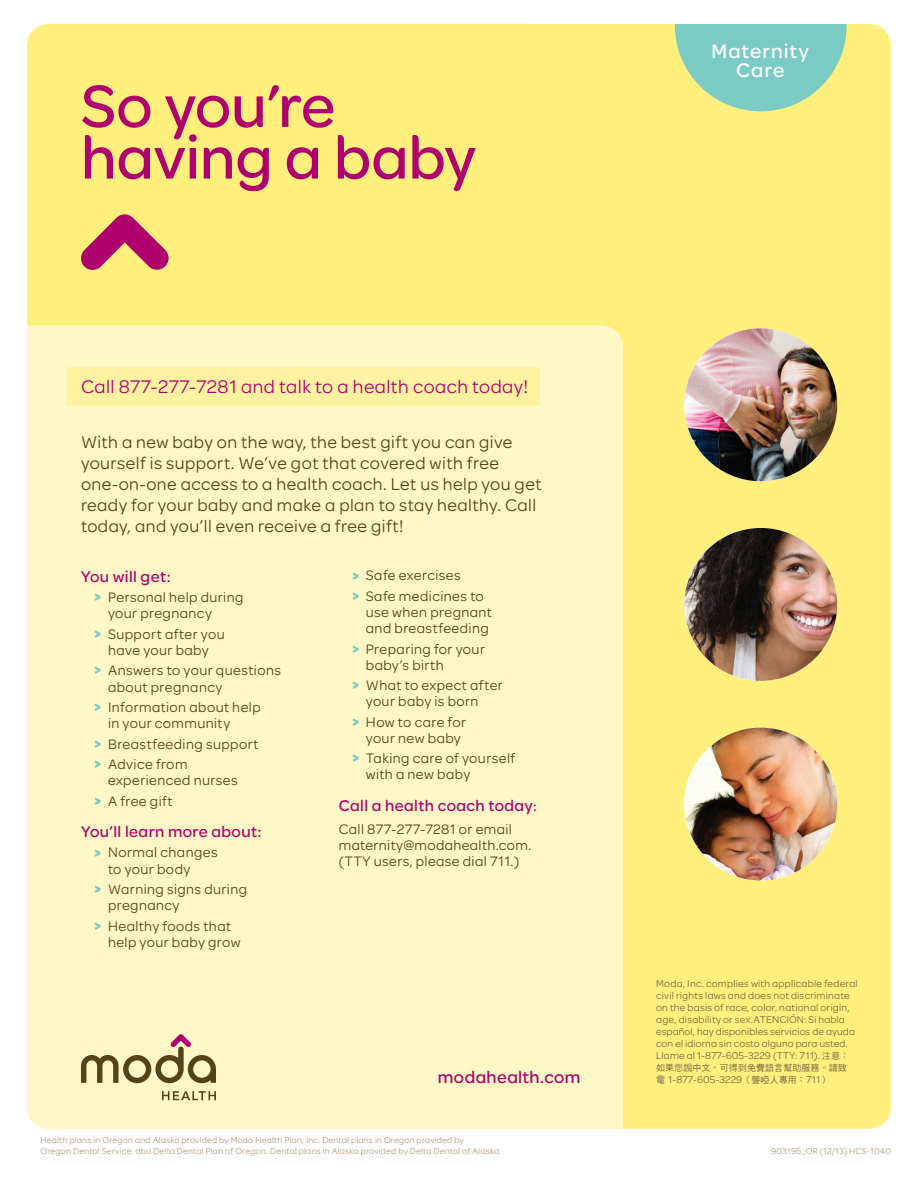
<style>
.page{position:relative;width:918px;height:1188px;background:#fff}
.page>*{position:absolute;margin:0;border:0;box-sizing:border-box;transform-origin:0 0}
.t1{font:500 63.45px/51.6px "Omnes Moda";color:#af016e}
.t2{font:500 21px/19.5px "Omnes Moda";letter-spacing:.045em;color:#fff;text-align:center}
.t3{font:19.5px "Omnes Moda";letter-spacing:.025em;color:#af016e}
.t4{font:18px/21px "Omnes Moda";letter-spacing:.025em;color:#564218}
.t5{font:500 18px "Omnes Moda";letter-spacing:.025em;color:#af016e}
.t6{font:500 16.5px "Omnes Moda";letter-spacing:.025em;color:#af016e}
.t7{font:14.7px/16.2px "Omnes Moda";letter-spacing:.03em;color:#564218}
.t8{font:10.5px/12px "Omnes Moda";letter-spacing:.015em;color:#7c6945}
.t9{font:9px/10.5px "Omnes Moda";letter-spacing:.025em;color:#aa9c83}
.t10{font:9px "DF Hei Std W5";letter-spacing:.01em;color:#7c6945}
.s1{font-weight:700;font-size:15px;color:#7acbc4}
.s2{font-size:14.7px}
.s3{font-family:"DF Hei Std W5";font-size:9px}
</style>
<div class="page">
<div style="left:27px;top:24px;width:864px;height:1105px;background:#fff07d;border-radius:23px"></div>
<svg style="left:81px;top:214px;width:88px;height:56px"></svg>
<div style="left:27px;top:325px;width:596px;height:804px;background:#fef8c6"></div>
<img style="left:684px;top:328px;width:153px;height:153px;border-radius:76px">
<img style="left:684px;top:528px;width:153px;height:153px;border-radius:76px">
<img style="left:684px;top:728px;width:153px;height:153px;border-radius:76px">
<svg style="left:675px;top:24px;width:172px;height:87px"></svg>
<div style="left:68px;top:367px;width:472px;height:39px;background:#fff3a2"></div>
<svg style="left:162px;top:1091px;width:54px;height:9px"></svg>
<svg style="left:81px;top:1034px;width:135px;height:49px;background:#cec194"></svg>
<h1 class="t1" style="left:81px;top:77px;width:397px">So you’re having a baby</h1>
<h3 class="t3" style="left:81px;top:373px;width:449px">Call 877-277-7281 and talk to a health coach today!</h3>
<p class="t4" style="left:81px;top:431px;width:462px">With a new baby on the way, the best gift you can give yourself is support. We’ve got that covered with free one-on-one access to a health coach. Let us help you get ready for your baby and make a plan to stay healthy. Call today, and you’ll even receive a free gift!</p>
<p class="t6" style="left:81px;top:565px;width:91px">You will get:</p>
<p class="t7" style="left:108px;top:588px;width:137px;text-indent:-14px"><span class="s1">&gt;</span> Personal help during your pregnancy</p>
<p class="t7" style="left:94px;top:625px;width:132px;text-align:center"><span class="s1">&gt;</span> Support after you have your baby</p>
<p class="t7" style="left:108px;top:662px;width:175px;text-indent:-14px"><span class="s1">&gt;</span> Answers to your questions about pregnancy</p>
<p class="t7" style="left:108px;top:698px;width:154px;text-indent:-14px"><span class="s1">&gt;</span> Information about help in your community</p>
<p class="t7" style="left:94px;top:733px;width:165px;line-height:20.4px"><span class="s1">&gt;</span> Breastfeeding support <span class="s1">&gt;</span> Advice from</p>
<p class="t7" style="left:94px;top:769px;width:145px;line-height:20.4px;text-indent:14px">experienced nurses <span class="s1">&gt;</span> A free gift</p>
<p class="t6" style="left:81px;top:820px;width:182px">You’ll learn more about:</p>
<p class="t7" style="left:108px;top:844px;width:111px;text-indent:-14px"><span class="s1">&gt;</span> Normal changes to your body</p>
<p class="t7" style="left:108px;top:880px;width:141px;text-indent:-14px"><span class="s1">&gt;</span> Warning signs during pregnancy</p>
<p class="t7" style="left:108px;top:917px;width:134px;text-indent:-14px"><span class="s1">&gt;</span> Healthy foods that help your baby grow</p>
<p class="t7" style="left:352px;top:565px;width:133px;line-height:20.4px"><span class="s1">&gt;</span> Safe exercises<br><span class="s1">&gt;</span> Safe medicines to</p>
<p class="t7" style="left:366px;top:603px;width:127px">use when pregnant and breastfeeding</p>
<p class="t7" style="left:366px;top:640px;width:121px;text-indent:-14px"><span class="s1">&gt;</span> Preparing for your baby’s birth</p>
<p class="t7" style="left:366px;top:676px;width:139px;text-indent:-14px"><span class="s1">&gt;</span> What to expect after your baby is born</p>
<p class="t7" style="left:352px;top:713px;width:115px;text-align:center"><span class="s1">&gt;</span> How to care for your new baby</p>
<p class="t7" style="left:366px;top:750px;width:151px;text-indent:-14px"><span class="s1">&gt;</span> Taking care of yourself with a new baby</p>
<p class="t6" style="left:339px;top:794px;width:199px">Call a health coach today<span class="s2">:</span></p>
<p class="t7" style="left:339px;top:820px;width:194px">Call 877-277-7281 or email maternity@modahealth.com. (TTY users, please dial 711.)</p>
<p class="t5" style="left:438px;top:1064px;width:144px">modahealth.com</p>
<p class="t9" style="left:40px;top:1135px;width:462px">Health plans in Oregon and Alaska provided by Moda Health Plan, Inc. Dental plans in Oregon provided by<br>Oregon Dental Service, dba Delta Dental Plan of Oregon. Dental plans in Alaska provided by Delta Dental of Alaska.</p>
<h2 class="t2" style="left:712px;top:40px;width:99px">Maternity<br>Care</h2>
<p class="t8" style="left:656px;top:977px;width:203px">Moda, Inc. complies with applicable federal civil rights laws and does not discriminate on the basis of race, color, national origin, age, disability or sex.ATENCIÓN: Si habla español, hay disponibles servicios de ayuda con el idioma sin costo alguno para usted.<br>Llame al 1-877-605-3229 (TTY: 711). <span class="s3">注意：</span></p>
<p class="t10" style="left:656px;top:1063px;width:192px">如果您說中文，可得到免費語言幫助服務。請致</p>
<p class="t8" style="left:656px;top:1073px;width:175px"><span class="s3">電</span> 1-877-605-3229<span class="s3">（聾啞人專用：</span>711<span class="s3">）</span></p>
<p class="t9" style="left:771px;top:1145px;width:121px">903195_OR (12/13) HCS-1040</p>
</div>
